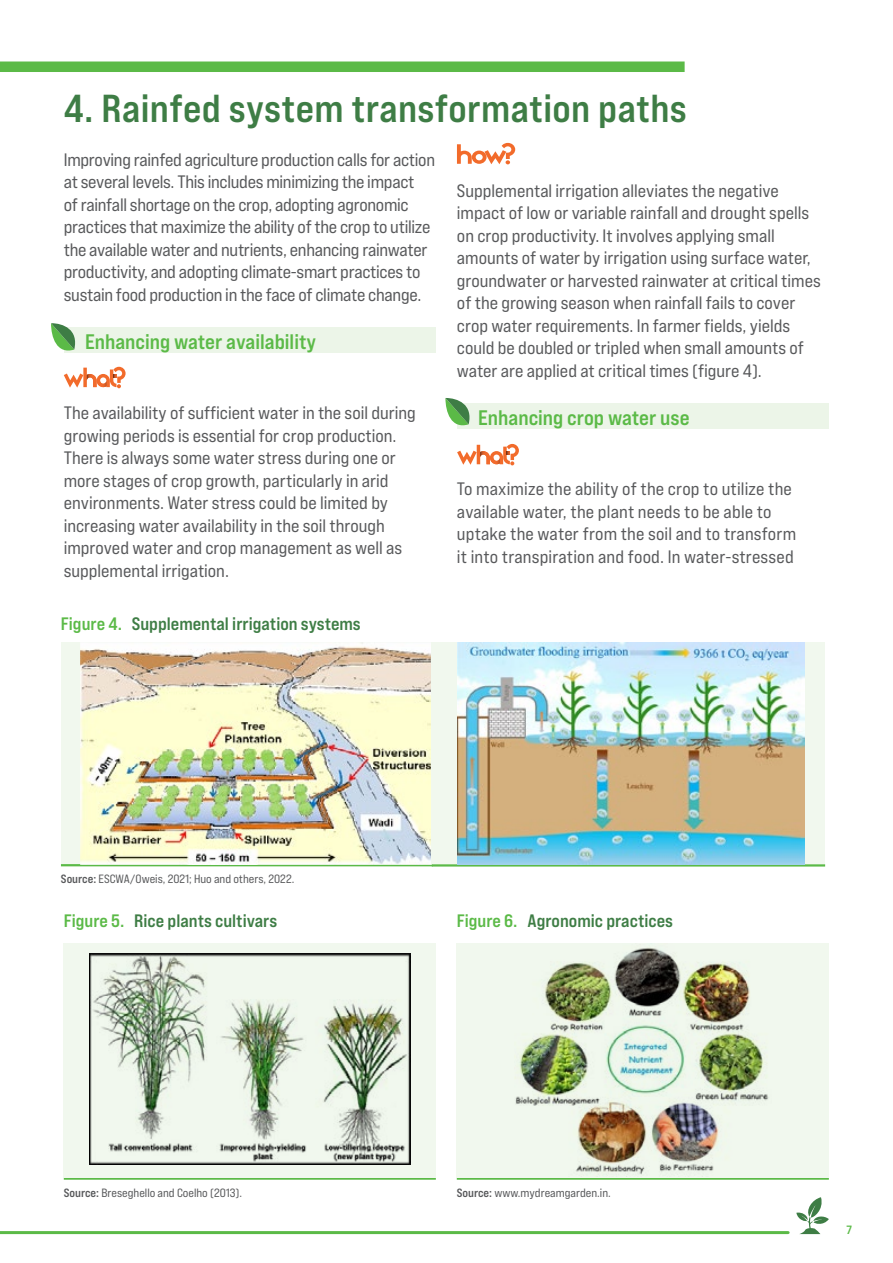
<style>
.page{position:relative;width:893px;height:1263px;background:#fff}
.page>*{position:absolute;margin:0;border:0;box-sizing:border-box;transform-origin:0 0}
.t1{font:39px "Bebas Neue Pro Exp Bd";letter-spacing:.01em;color:#3e7d45}
.t2{font:21px "Bebas Neue Pro Exp Bd";color:#5bba47}
.t3{font:18px/22.5px "Bebas Neue Pro Exp Rg";color:#58595b}
.t4{font:18px "Bebas Neue Pro Exp Bd";color:#3e7d45}
.t5{font:12px "Bebas Neue Pro Exp Rg";color:#58595b}
.t6{font:12px "Bebas Neue Pro Exp Bd";color:#5bba47}
.s1{color:#5bba47}
.s2{font-family:"Bebas Neue Pro Exp Bd"}
</style>
<div class="page">
<hr style="left:0;top:1231px;width:788px;height:3px;background:#5bba47">
<svg style="left:796px;top:1197px;width:33px;height:37px"></svg>
<div style="left:64px;top:328px;width:372px;height:25px;background:#ecf5e8"></div>
<div style="left:457px;top:404px;width:372px;height:25px;background:#ecf5e8"></div>
<svg style="left:51px;top:323px;width:28px;height:28px"></svg>
<hr style="left:64px;top:1177px;width:372px;height:3px;background:#5bba47">
<div style="left:64px;top:943px;width:372px;height:234px;background:#f1f8ee"></div>
<img style="left:89px;top:954px;width:322px;height:210px">
<hr style="left:457px;top:1177px;width:372px;height:3px;background:#5bba47">
<div style="left:457px;top:943px;width:372px;height:234px;background:#f1f8ee"></div>
<img style="left:515px;top:947px;width:254px;height:228px">
<hr style="left:61px;top:864px;width:372px;height:2px;background:#5bba47">
<div style="left:61px;top:642px;width:372px;height:222px;background:#f1f8ee"></div>
<img style="left:81px;top:642px;width:350px;height:222px">
<hr style="left:432px;top:864px;width:393px;height:2px;background:#5bba47">
<div style="left:432px;top:642px;width:393px;height:222px;background:#f1f8ee"></div>
<img style="left:458px;top:642px;width:346px;height:222px">
<div style="left:0;top:62px;width:685px;height:10px;background:#5bba47"></div>
<svg style="left:457px;top:143px;width:58px;height:21px"></svg>
<svg style="left:64px;top:367px;width:62px;height:21px"></svg>
<svg style="left:457px;top:444px;width:62px;height:21px"></svg>
<svg style="left:445px;top:398px;width:28px;height:28px"></svg>
<h1 class="t1" style="left:64px;top:84px;width:625px">4. Rainfed system transformation paths</h1>
<p class="t3" style="left:64px;top:148px;width:373px">Improving rainfed agriculture production calls for action at several levels. This includes minimizing the impact<br>of rainfall shortage on the crop, adopting agronomic practices that maximize the ability of the crop to utilize the available water and nutrients, enhancing rainwater productivity, and adopting climate-smart practices to sustain food production in the face of climate change.</p>
<p class="t2" style="left:85px;top:328px;width:233px">Enhancing water availability</p>
<p class="t3" style="left:457px;top:179px;width:365px">Supplemental irrigation alleviates the negative impact of low or variable rainfall and drought spells on crop productivity. It involves applying small amounts of water by irrigation using surface water, groundwater or harvested rainwater at critical times of the growing season when rainfall fails to cover crop water requirements. In farmer fields, yields could be doubled or tripled when small amounts of water are applied at critical times (figure 4).</p>
<p class="t2" style="left:478px;top:404px;width:213px">Enhancing crop water use</p>
<p class="t3" style="left:64px;top:401px;width:354px">The availability of sufficient water in the soil during growing periods is essential for crop production.<br>There is always some water stress during one or more stages of crop growth, particularly in arid environments. Water stress could be limited by increasing water availability in the soil through improved water and crop management as well as supplemental irrigation.</p>
<p class="t3" style="left:457px;top:477px;width:341px">To maximize the ability of the crop to utilize the available water, the plant needs to be able to uptake the water from the soil and to transform it into transpiration and food. In water-stressed</p>
<p class="t4" style="left:61px;top:613px;width:301px"><span class="s1">Figure 4.</span> Supplemental irrigation systems</p>
<p class="t5" style="left:61px;top:872px;width:235px"><span class="s2">Source:</span> ESCWA/Oweis, 2021; Huo and others, 2022.</p>
<p class="t4" style="left:64px;top:909px;width:215px"><span class="s1">Figure 5.</span> Rice plants cultivars</p>
<p class="t4" style="left:457px;top:909px;width:218px"><span class="s1">Figure 6.</span> Agronomic practices</p>
<p class="t5" style="left:64px;top:1185px;width:180px"><span class="s2">Source:</span> Breseghello and Coelho (2013).</p>
<p class="t5" style="left:457px;top:1185px;width:156px"><span class="s2">Source:</span> www.mydreamgarden.in.</p>
<p class="t6" style="left:847px;top:1222px;width:7px">7</p>
</div>
